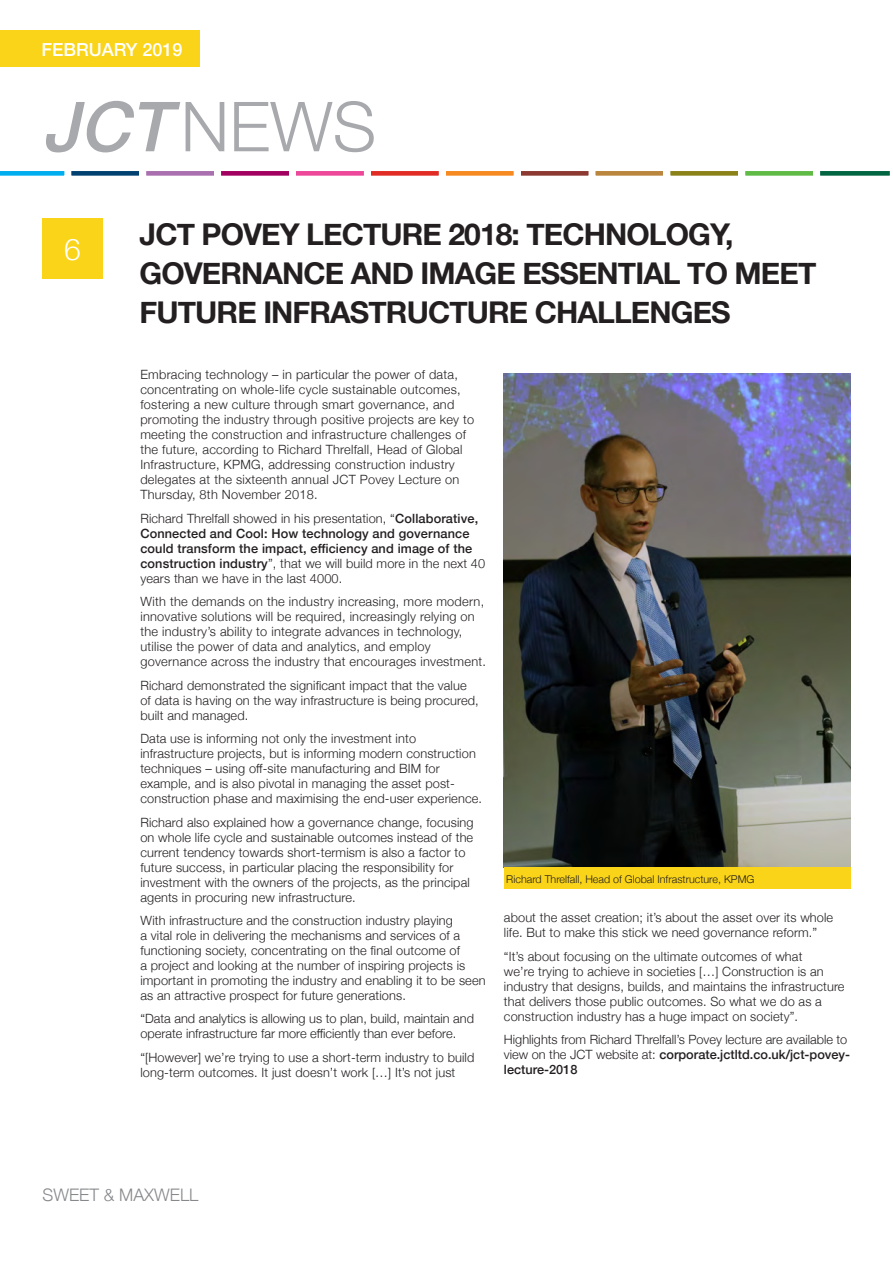
<style>
.page{position:relative;width:893px;height:1263px;background:#fff}
.page>*{position:absolute;margin:0;border:0;box-sizing:border-box;transform-origin:0 0}
.t1{font:300 69px "Helvetica Neue";color:#a8a9ad}
.t2{font:700 30px/39px "Helvetica Neue";letter-spacing:-.03em;color:#231f20}
.t3{font:300 30px "Helvetica Neue";color:#fff}
.t4{font:500 18px "Helvetica Neue";color:#fff}
.t5{font:300 17.25px "Helvetica Neue";color:#86888b}
.t6{font:300 12.75px/15px "Helvetica Neue";letter-spacing:.01em;color:#231f20}
.t7{font:500 12.75px/15px "Helvetica Neue";letter-spacing:.01em;color:#231f20}
.t8{font:300 10.65px "Helvetica Neue";color:#231f20}
.s1{font-weight:500;font-style:italic}
.s2{font-weight:300}
.s3{font-weight:500}
</style>
<div class="page">
<div style="left:0;top:30px;width:199px;height:37px;background:#fad418"></div>
<div style="left:71px;top:171px;width:68px;height:5px;background:#004171"></div>
<div style="left:70px;top:170px;width:71px;height:7px;border:1px solid #fff"></div>
<div style="left:446px;top:171px;width:68px;height:5px;background:#f6891f"></div>
<div style="left:444px;top:170px;width:71px;height:7px;border:1px solid #fff"></div>
<div style="left:371px;top:171px;width:68px;height:5px;background:#e12c26"></div>
<div style="left:369px;top:170px;width:71px;height:7px;border:1px solid #fff"></div>
<div style="left:221px;top:171px;width:68px;height:5px;background:#a20160"></div>
<div style="left:220px;top:170px;width:70px;height:7px;border:1px solid #fff"></div>
<div style="left:146px;top:171px;width:68px;height:5px;background:#a96fae"></div>
<div style="left:145px;top:170px;width:71px;height:7px;border:1px solid #fff"></div>
<div style="left:521px;top:171px;width:68px;height:5px;background:#8c3a31"></div>
<div style="left:519px;top:170px;width:71px;height:7px;border:1px solid #fff"></div>
<div style="left:595px;top:171px;width:68px;height:5px;background:#ba853d"></div>
<div style="left:594px;top:170px;width:71px;height:7px;border:1px solid #fff"></div>
<div style="left:296px;top:171px;width:68px;height:5px;background:#ed4799"></div>
<div style="left:294px;top:170px;width:71px;height:7px;border:1px solid #fff"></div>
<div style="left:745px;top:171px;width:68px;height:5px;background:#60bb46"></div>
<div style="left:744px;top:170px;width:71px;height:7px;border:1px solid #fff"></div>
<div style="left:670px;top:171px;width:68px;height:5px;background:#8a8218"></div>
<div style="left:669px;top:170px;width:71px;height:7px;border:1px solid #fff"></div>
<svg style="left:820px;top:171px;width:70px;height:5px"></svg>
<svg style="left:0;top:171px;width:65px;height:5px"></svg>
<div style="left:43px;top:218px;width:60px;height:61px;background:#fad418"></div>
<img style="left:504px;top:373px;width:346px;height:494px">
<div style="left:504px;top:867px;width:346px;height:22px;background:#fad418"></div>
<h3 class="t4" style="left:41px;top:35px;width:143px">FEBRUARY 2019</h3>
<p class="t1" style="left:43px;top:71px;width:335px"><span class="s1">JCT</span>NEWS</p>
<p class="t3" style="left:64px;top:225px;width:18px">6</p>
<p class="t2" style="left:140px;top:216px;width:678px">JCT POVEY LECTURE 2018: TECHNOLOGY,<br>GOVERNANCE AND IMAGE ESSENTIAL TO MEET<br>FUTURE INFRASTRUCTURE CHALLENGES</p>
<p class="t6" style="left:140px;top:366px;width:335px">Embracing technology – in particular the power of data, concentrating on whole-life cycle sustainable outcomes, fostering a new culture through smart governance, and promoting the industry through positive projects are key to meeting the construction and infrastructure challenges of the future, according to Richard Threlfall, Head of Global Infrastructure, KPMG, addressing construction industry delegates at the sixteenth annual JCT Povey Lecture on Thursday, 8th November 2018.</p>
<p class="t7" style="left:140px;top:509px;width:346px"><span class="s2">Richard Threlfall showed in his presentation, “</span>Collaborative, Connected and Cool: How technology and governance could transform the impact, efficiency and image of the construction industry<span class="s2">”, that we will build more in the next 40 years than we have in the last 4000.</span></p>
<p class="t6" style="left:140px;top:593px;width:347px">With the demands on the industry increasing, more modern, innovative solutions will be required, increasingly relying on the industry’s ability to integrate advances in technology, utilise the power of data and analytics, and employ governance across the industry that encourages investment.</p>
<p class="t6" style="left:140px;top:676px;width:340px">Richard demonstrated the significant impact that the value of data is having on the way infrastructure is being procured, built and managed.</p>
<p class="t6" style="left:140px;top:730px;width:343px">Data use is informing not only the investment into infrastructure projects, but is informing modern construction techniques – using off-site manufacturing and BIM for example, and is also pivotal in managing the asset post&shy;construction phase and maximising the end-user experience.</p>
<p class="t6" style="left:140px;top:813px;width:335px">Richard also explained how a governance change, focusing on whole life cycle and sustainable outcomes instead of the current tendency towards short-termism is also a factor to future success, in particular placing the responsibility for investment with the owners of the projects, as the principal agents in procuring new infrastructure.</p>
<p class="t6" style="left:140px;top:912px;width:347px">With infrastructure and the construction industry playing<br>a vital role in delivering the mechanisms and services of a functioning society, concentrating on the final outcome of<br>a project and looking at the number of inspiring projects is important in promoting the industry and enabling it to be seen as an attractive prospect for future generations.</p>
<p class="t6" style="left:140px;top:1010px;width:335px">“Data and analytics is allowing us to plan, build, maintain and operate infrastructure far more efficiently than ever before.</p>
<p class="t6" style="left:140px;top:1049px;width:336px">“[However] we’re trying to use a short-term industry to build long-term outcomes. It just doesn’t work […] It’s not just</p>
<p class="t8" style="left:506px;top:871px;width:250px">Richard Threlfall, Head of Global Infrastructure, KPMG</p>
<p class="t6" style="left:504px;top:909px;width:331px">about the asset creation; it’s about the asset over its whole life. But to make this stick we need governance reform.”</p>
<p class="t6" style="left:504px;top:948px;width:342px">“It’s about focusing on the ultimate outcomes of what<br>we’re trying to achieve in societies […] Construction is an industry that designs, builds, and maintains the infrastructure that delivers those public outcomes. So what we do as a construction industry has a huge impact on society”.</p>
<p class="t6" style="left:504px;top:1031px;width:348px">Highlights from Richard Threlfall’s Povey lecture are available to view on the JCT website at: <span class="s3">corporate.jctltd.co.uk/jct-povey&shy;lecture-2018</span></p>
<p class="t5" style="left:43px;top:1181px;width:158px">SWEET &amp; MAXWELL</p>
</div>
